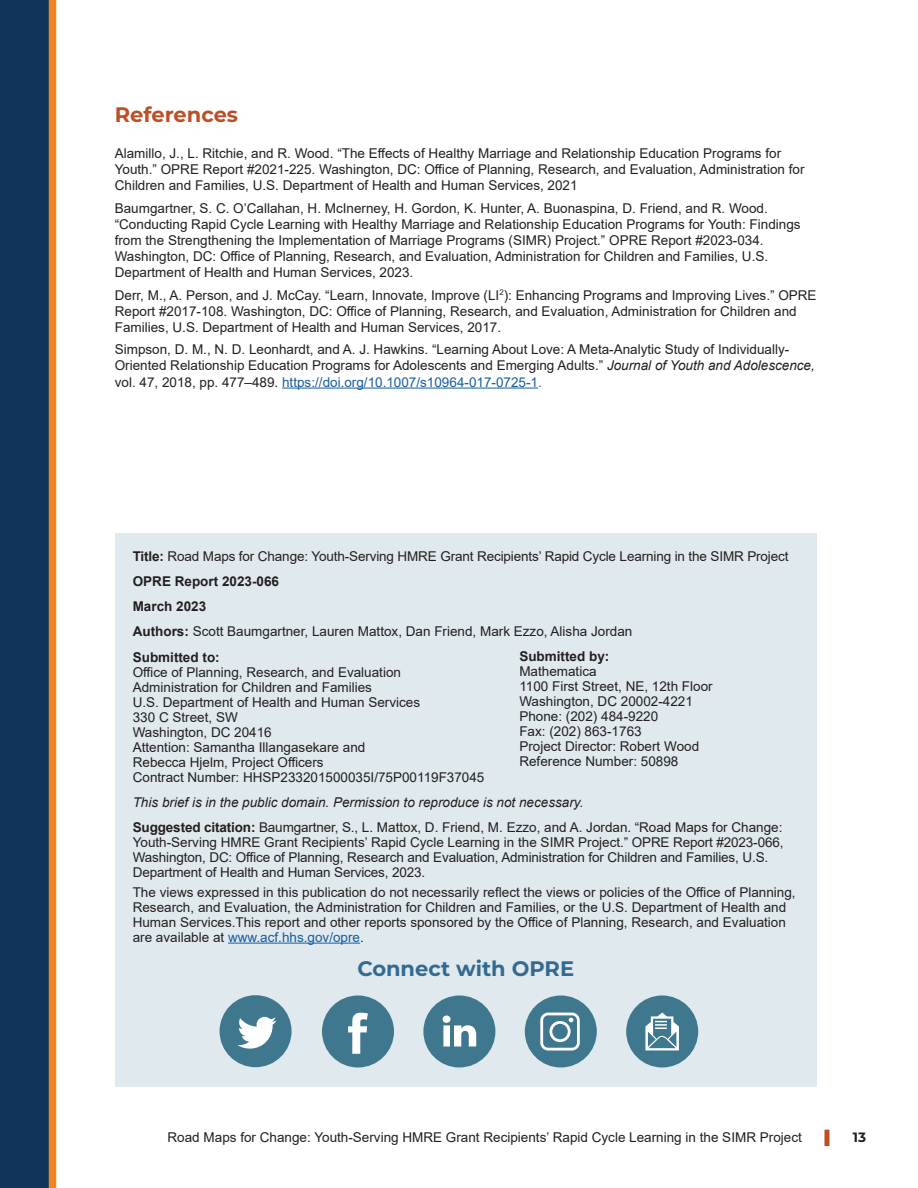
<style>
.page{position:relative;width:918px;height:1188px;background:#fff}
.page>*{position:absolute;margin:0;border:0;box-sizing:border-box;transform-origin:0 0}
.t1{font:700 21px "Montserrat";color:#336a90}
.t2{font:700 21px "Montserrat";color:#bd4e26}
.t3{font:13.5px/16.2px "Arial";color:#231f20}
.t4{font:italic 13.5px "Arial";color:#231f20}
.t5{font:700 13.5px "Arial";color:#231f20}
.t6{font:700 13.5px "Montserrat";color:#231f20}
.t7{font:13.5px "Arial";color:#bd4e26}
.s1{font-style:italic}
.s2{color:#175d9e}
.s3{font-weight:700}
</style>
<div class="page">
<div style="left:0;top:0;width:52px;height:1188px;background:#0f3359"></div>
<div style="left:49px;top:0;width:7px;height:1188px;background:#ed8521"></div>
<div style="left:115px;top:533px;width:702px;height:554px;background:#e0e9ee"></div>
<hr style="left:282px;top:388px;width:256px;height:1px;background:#175d9e">
<hr style="left:228px;top:943px;width:132px;height:1px;background:#175d9e">
<div style="left:322px;top:995px;width:72px;height:72px;background:#3e778e;border-radius:50%"></div>
<svg style="left:348px;top:1013px;width:20px;height:41px"></svg>
<div style="left:525px;top:995px;width:72px;height:72px;background:#3e778e;border-radius:50%"></div>
<svg style="left:540px;top:1013px;width:40px;height:38px"></svg>
<div style="left:423px;top:995px;width:72px;height:72px;background:#3e778e;border-radius:50%"></div>
<svg style="left:443px;top:1015px;width:33px;height:31px"></svg>
<div style="left:626px;top:995px;width:72px;height:72px;background:#3e778e;border-radius:50%"></div>
<svg style="left:645px;top:1013px;width:34px;height:38px"></svg>
<div style="left:220px;top:995px;width:72px;height:72px;background:#3e778e;border-radius:50%"></div>
<svg style="left:237px;top:1016px;width:40px;height:33px"></svg>
<h2 class="t2" style="left:115px;top:99px;width:125px">References</h2>
<p class="t3" style="left:115px;top:145px;width:691px">Alamillo, J., L. Ritchie, and R. Wood. “The Effects of Healthy Marriage and Relationship Education Programs for<br>Youth.” OPRE Report #2021-225. Washington, DC: Office of Planning, Research, and Evaluation, Administration for<br>Children and Families, U.S. Department of Health and Human Services, 2021</p>
<p class="t3" style="left:115px;top:200px;width:687px">Baumgartner, S. C. O’Callahan, H. McInerney, H. Gordon, K. Hunter, A. Buonaspina, D. Friend, and R. Wood. “Conducting Rapid Cycle Learning with Healthy Marriage and Relationship Education Programs for Youth: Findings from the Strengthening the Implementation of Marriage Programs (SIMR) Project.” OPRE Report #2023-034.<br>Washington, DC: Office of Planning, Research, and Evaluation, Administration for Children and Families, U.S.<br>Department of Health and Human Services, 2023.</p>
<p class="t3" style="left:115px;top:287px;width:703px">Derr, M., A. Person, and J. McCay. “Learn, Innovate, Improve (LI<sup>2</sup>): Enhancing Programs and Improving Lives.” OPRE<br>Report #2017-108. Washington, DC: Office of Planning, Research, and Evaluation, Administration for Children and<br>Families, U.S. Department of Health and Human Services, 2017.</p>
<p class="t3" style="left:115px;top:341px;width:702px">Simpson, D. M., N. D. Leonhardt, and A. J. Hawkins. “Learning About Love: A Meta-Analytic Study of Individually-<br>Oriented Relationship Education Programs for Adolescents and Emerging Adults.” <span class="s1">Journal of Youth and Adolescence, </span>vol. 47, 2018, pp. 477–489. <span class="s2">https://doi.org/10.1007/s10964-017-0725-1.</span></p>
<p class="t3" style="left:133px;top:548px;width:657px"><span class="s3">Title:</span> Road Maps for Change: Youth-Serving HMRE Grant Recipients’ Rapid Cycle Learning in the SIMR Project</p>
<p class="t5" style="left:133px;top:572px;width:148px">OPRE Report 2023-066</p>
<p class="t5" style="left:133px;top:597px;width:75px">March 2023</p>
<p class="t3" style="left:133px;top:623px;width:501px"><span class="s3">Authors:</span> Scott Baumgartner, Lauren Mattox, Dan Friend, Mark Ezzo, Alisha Jordan</p>
<p class="t5" style="left:133px;top:647px;width:88px">Submitted to:</p>
<p class="t5" style="left:519px;top:647px;width:92px">Submitted by:</p>
<p class="t3" style="left:133px;top:664px;width:270px">Office of Planning, Research, and Evaluation</p>
<p class="t3" style="left:519px;top:663px;width:79px">Mathematica</p>
<p class="t3" style="left:133px;top:679px;width:241px">Administration for Children and Families</p>
<p class="t3" style="left:519px;top:678px;width:195px">1100 First Street, NE, 12th Floor</p>
<p class="t3" style="left:133px;top:694px;width:289px">U.S. Department of Health and Human Services</p>
<p class="t3" style="left:519px;top:693px;width:175px">Washington, DC 20002-4221</p>
<p class="t3" style="left:133px;top:709px;width:107px">330 C Street, SW</p>
<p class="t3" style="left:519px;top:708px;width:140px">Phone: (202) 484-9220</p>
<p class="t3" style="left:133px;top:724px;width:141px">Washington, DC 20416</p>
<p class="t3" style="left:519px;top:723px;width:124px">Fax: (202) 863-1763</p>
<p class="t3" style="left:133px;top:739px;width:234px">Attention: Samantha Illangasekare and</p>
<p class="t3" style="left:519px;top:738px;width:181px">Project Director: Robert Wood</p>
<p class="t3" style="left:133px;top:754px;width:192px">Rebecca Hjelm, Project Officers</p>
<p class="t3" style="left:519px;top:753px;width:161px">Reference Number: 50898</p>
<p class="t3" style="left:133px;top:769px;width:353px">Contract Number: HHSP233201500035I/75P00119F37045</p>
<p class="t4" style="left:133px;top:793px;width:452px">This brief is in the public domain. Permission to reproduce is not necessary.</p>
<p class="t3" style="left:133px;top:820px;width:652px;line-height:15px"><span class="s3">Suggested citation:</span> Baumgartner, S., L. Mattox, D. Friend, M. Ezzo, and A. Jordan. “Road Maps for Change:<br>Youth-Serving HMRE Grant Recipients’ Rapid Cycle Learning in the SIMR Project.” OPRE Report #2023-066, Washington, DC: Office of Planning, Research and Evaluation, Administration for Children and Families, U.S.<br>Department of Health and Human Services, 2023.</p>
<p class="t3" style="left:133px;top:884px;width:664px;line-height:15px">The views expressed in this publication do not necessarily reflect the views or policies of the Office of Planning, Research, and Evaluation, the Administration for Children and Families, or the U.S. Department of Health and Human Services.This report and other reports sponsored by the Office of Planning, Research, and Evaluation are available at <span class="s2">www.acf.hhs.gov/opre</span>.</p>
<p class="t1" style="left:357px;top:954px;width:218px">Connect with OPRE</p>
<p class="t3" style="left:168px;top:1129px;width:636px">Road Maps for Change: Youth-Serving HMRE Grant Recipients’ Rapid Cycle Learning in the SIMR Project</p>
<p class="t7" style="left:825px;top:1128px;width:11px">▌</p>
<p class="t6" style="left:853px;top:1128px;width:15px">13</p>
</div>
